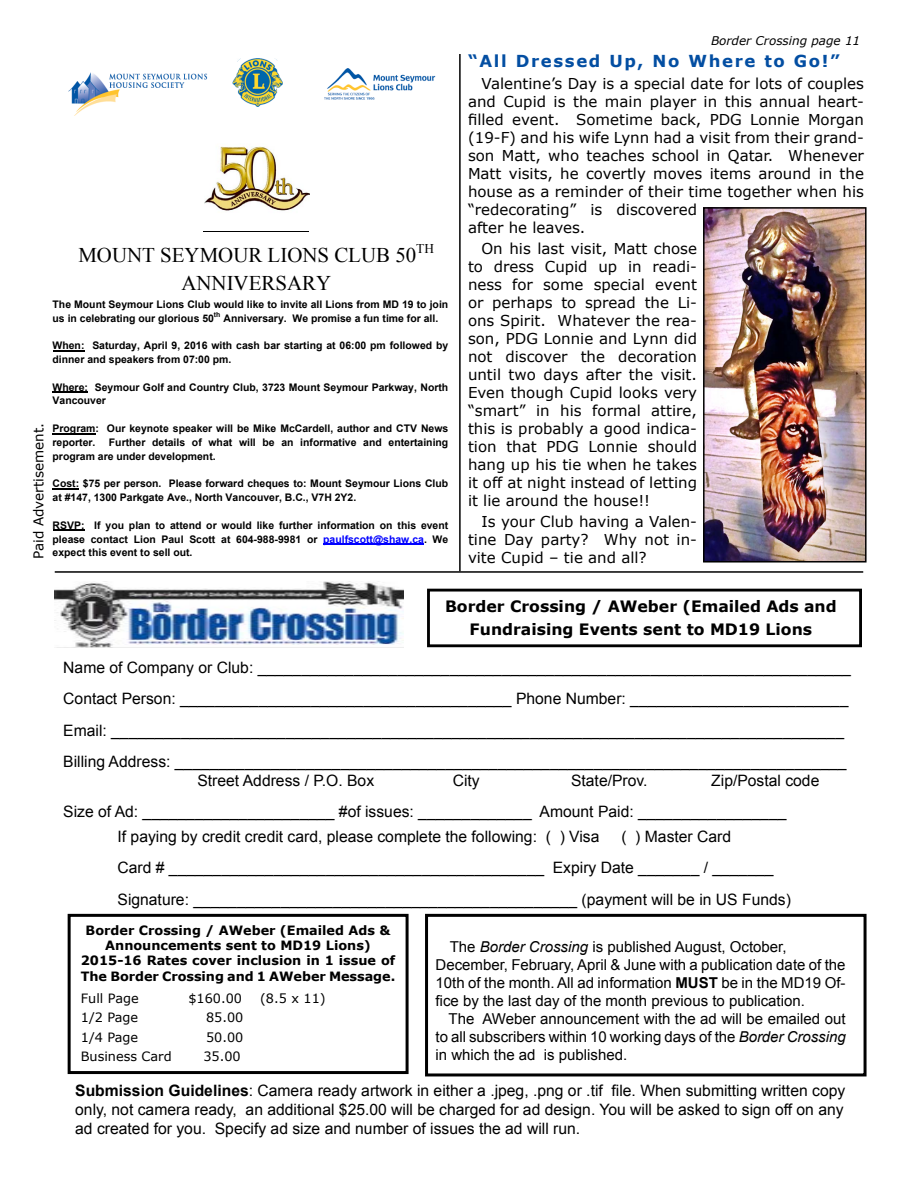
<style>
.page{position:relative;width:918px;height:1188px;background:#fff}
.page>*{position:absolute;margin:0;border:0;box-sizing:border-box;transform-origin:0 0}
.t1{font:20.85px "Times New Roman";color:#000}
.t2{font:700 16.5px "Verdana";letter-spacing:.1em;color:#034ea2}
.t3{font:15.75px/31.5px "Arial";color:#000}
.t4{font:700 15.75px/23px "Verdana";color:#000;text-align:center}
.t5{font:15px/18px "Verdana";color:#000;text-align:justify}
.t6{font:15px/18px "Arial";color:#000}
.t7{font:13.5px "Verdana";color:#000}
.t8{font:13.35px "Times New Roman";color:#000}
.t9{font:700 12.9px/15.5px "Verdana";color:#000;text-align:center}
.t10{font:12.9px "Verdana";color:#000}
.t11{font:italic 12px "Verdana";color:#000}
.t12{font:700 10.5px/13.8px "Arial";color:#000}
.t13{font:700 6.9px "Arial";color:#000}
.s1{color:#00f}
.s2{font-style:italic}
.s3{font-weight:700}
</style>
<div class="page">
<hr style="left:459px;top:54px;width:2px;height:517px;background:#000">
<div style="left:425px;top:914px;width:442px;height:162px;border:3px solid #000"></div>
<div style="left:68px;top:914px;width:341px;height:160px;border:3px solid #000"></div>
<img style="left:55px;top:581px;width:348px;height:66px">
<div style="left:427px;top:589px;width:435px;height:58px;border:3px solid #000"></div>
<hr style="left:55px;top:571px;width:808px;height:2px;background:#000">
<hr style="left:203px;top:231px;width:106px;height:1px;background:#000">
<hr style="left:53px;top:350px;width:32px;height:1px;background:#000">
<hr style="left:53px;top:392px;width:35px;height:1px;background:#000">
<hr style="left:53px;top:433px;width:43px;height:1px;background:#000">
<svg style="left:53px;top:488px;width:26px;height:1px"></svg>
<hr style="left:53px;top:530px;width:32px;height:1px;background:#000">
<hr style="left:323px;top:544px;width:101px;height:1px;background:#00f">
<img style="left:68px;top:58px;width:368px;height:58px">
<img style="left:205px;top:146px;width:104px;height:65px">
<img style="left:706px;top:210px;width:158px;height:350px">
<div style="left:703px;top:207px;width:164px;height:356px;border:2px solid #000"></div>
<p class="t7" style="left:30px;top:559px;width:137px;rotate:-90deg">Paid Advertisement.</p>
<h1 class="t1" style="left:78px;top:241px;width:339px">MOUNT SEYMOUR LIONS CLUB 50</h1>
<p class="t8" style="left:416px;top:239px;width:19px">TH</p>
<h1 class="t1" style="left:181px;top:269px;width:151px">ANNIVERSARY</h1>
<p class="t12" style="left:53px;top:298px;width:397px">The Mount Seymour Lions Club would like to invite all Lions from MD 19 to join us in celebrating our glorious 50</p>
<p class="t13" style="left:214px;top:310px;width:8px">th</p>
<p class="t12" style="left:223px;top:311px;width:216px">Anniversary. We promise a fun time for all.</p>
<p class="t12" style="left:53px;top:339px;width:397px">When: Saturday, April 9, 2016 with cash bar starting at 06:00 pm followed by dinner and speakers from 07:00 pm.</p>
<p class="t12" style="left:53px;top:380px;width:397px">Where: Seymour Golf and Country Club, 3723 Mount Seymour Parkway, North<br>Vancouver</p>
<p class="t12" style="left:53px;top:422px;width:397px">Program: Our keynote speaker will be Mike McCardell, author and CTV News reporter.</p>
<p class="t12" style="left:53px;top:436px;width:397px;text-indent:56px">Further details of what will be an informative and entertaining program are under development.</p>
<p class="t12" style="left:53px;top:477px;width:397px">Cost: $75 per person. Please forward cheques to: Mount Seymour Lions Club at #147, 1300 Parkgate Ave., North Vancouver, B.C., V7H 2Y2.</p>
<p class="t12" style="left:53px;top:519px;width:397px;text-align:justify">RSVP: If you plan to attend or would like further information on this event please contact Lion Paul Scott at 604-988-9981 or <span class="s1">paulfscott@shaw.ca</span>. We expect this event to sell out.</p>
<p class="t11" style="left:711px;top:33px;width:151px">Border Crossing page 11</p>
<p class="t2" style="left:468px;top:50px;width:373px">“All Dressed Up, No Where to Go!”</p>
<p class="t5" style="left:468px;top:75px;width:398px;text-align:left;text-indent:14px">Valentine’s Day is a special date for lots of couples and Cupid is the main player in this annual heart&shy;filled event. Sometime back, PDG Lonnie Morgan (19-F) and his wife Lynn had a visit from their grand&shy;son Matt, who teaches school in Qatar. Whenever Matt visits, he covertly moves items around in the house as a reminder of their time together when his “redecorating” is discovered<br>after he leaves.</p>
<p class="t5" style="left:468px;top:240px;width:231px;text-indent:14px">On his last visit, Matt chose to dress Cupid up in readi&shy;ness for some special event or perhaps to spread the Li&shy;ons Spirit. Whatever the rea&shy;son, PDG Lonnie and Lynn did not discover the decoration until two days after the visit.<br>Even though Cupid looks very “smart” in his formal attire, this is probably a good indica&shy;tion that PDG Lonnie should hang up his tie when he takes it off at night instead of letting it lie around the house!!</p>
<p class="t5" style="left:468px;top:513px;width:231px;text-indent:14px">Is your Club having a Valen&shy;tine Day party? Why not in&shy;vite Cupid – tie and all?</p>
<p class="t4" style="left:445px;top:595px;width:393px">Border Crossing / AWeber (Emailed Ads and<br>Fundraising Events sent to MD19 Lions</p>
<p class="t3" style="left:63px;top:652px;width:789px">Name of Company or Club: ____________________________________________________________________ Contact Person: ______________________________________ Phone Number: _________________________ Email: ____________________________________________________________________________________ Billing Address: _____________________________________________________________________________</p>
<p class="t3" style="left:197px;top:765px;width:178px">Street Address / P.O. Box</p>
<p class="t3" style="left:453px;top:765px;width:29px">City</p>
<p class="t3" style="left:571px;top:765px;width:78px">State/Prov.</p>
<p class="t3" style="left:63px;top:765px;width:758px;text-indent:648px">Zip/Postal code<br>Size of Ad: ______________________ #of issues: _____________ Amount Paid: _________________</p>
<p class="t3" style="left:118px;top:821px;width:675px;text-indent:504px">( ) Master Card<br>Card # ___________________________________________ Expiry Date _______ / _______<br>Signature: ____________________________________________ (payment will be in US Funds)</p>
<p class="t9" style="left:81px;top:922px;width:316px">Border Crossing / AWeber (Emailed Ads &amp; Announcements sent to MD19 Lions)<br>2015-16 Rates cover inclusion in 1 issue of The Border Crossing and 1 AWeber Message.</p>
<p class="t10" style="left:81px;top:990px;width:59px">Full Page</p>
<p class="t10" style="left:188px;top:990px;width:55px">$160.00</p>
<p class="t10" style="left:260px;top:990px;width:67px">(8.5 x 11)</p>
<p class="t10" style="left:81px;top:1009px;width:59px">1/2 Page</p>
<p class="t10" style="left:206px;top:1009px;width:39px">85.00</p>
<p class="t10" style="left:81px;top:1029px;width:59px">1/4 Page</p>
<p class="t10" style="left:206px;top:1029px;width:39px">50.00</p>
<p class="t10" style="left:81px;top:1048px;width:92px">Business Card</p>
<p class="t10" style="left:203px;top:1048px;width:39px">35.00</p>
<p class="t3" style="left:118px;top:821px;width:483px">If paying by credit credit card, please complete the following: ( ) Visa</p>
<p class="t6" style="left:436px;top:938px;width:412px;text-indent:14px">The <span class="s2">Border Crossing</span> is published August, October, December, February, April &amp; June with a publication date of the 10th of the month. All ad information <span class="s3">MUST</span> be in the MD19 Of&shy;fice by the last day of the month previous to publication.</p>
<p class="t6" style="left:436px;top:1010px;width:412px;text-align:justify;text-indent:13px">The AWeber announcement with the ad will be emailed out to all subscribers within 10 working days of the <span class="s2">Border Crossing </span>in which the ad is published.</p>
<p class="t3" style="left:75px;top:1081px;width:772px;line-height:18.9px;text-align:justify"><span class="s3">Submission Guidelines</span>: Camera ready artwork in either a .jpeg, .png or .tif file. When submitting written copy only, not camera ready, an additional $25.00 will be charged for ad design. You will be asked to sign off on any ad created for you. Specify ad size and number of issues the ad will run.</p>
</div>
